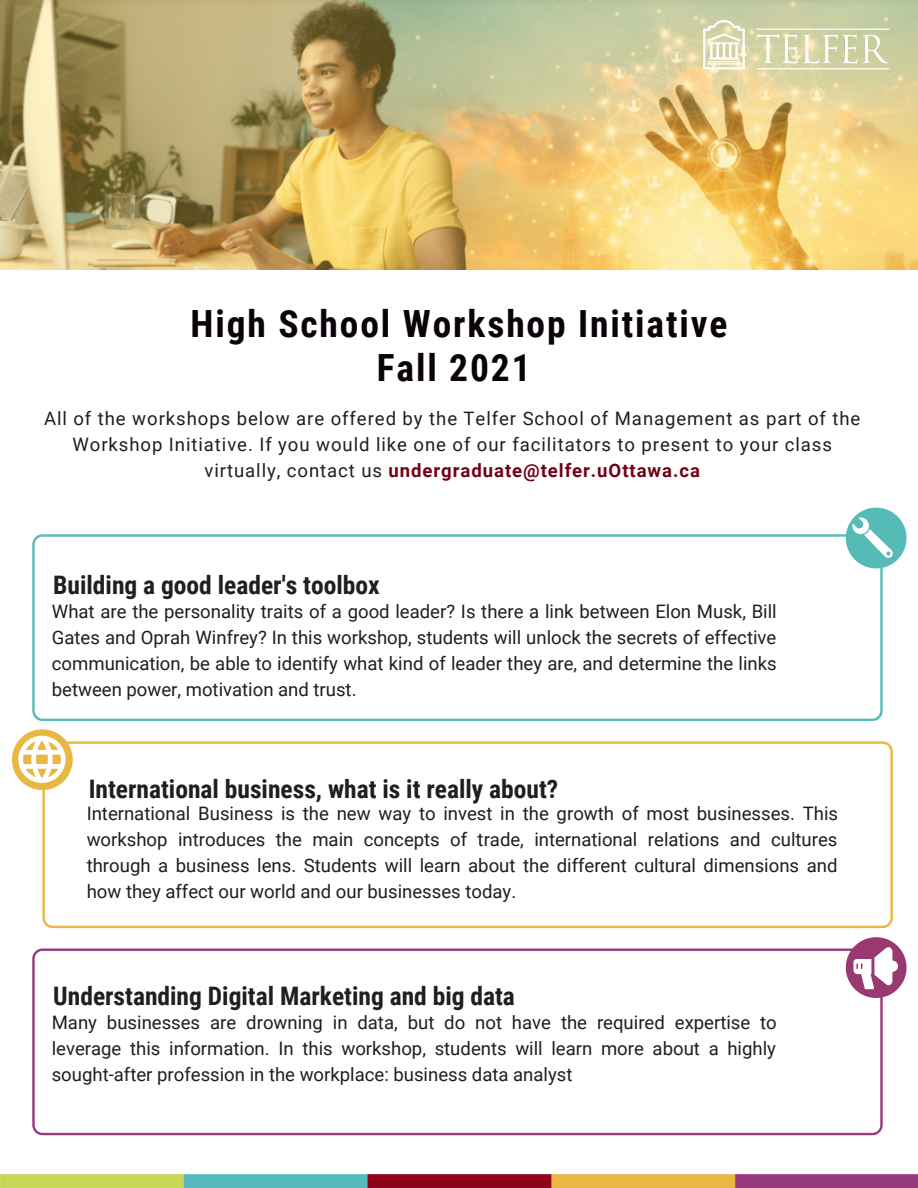
<style>
.page{position:relative;width:918px;height:1188px;background:#fff}
.page>*{position:absolute;margin:0;border:0;box-sizing:border-box;transform-origin:0 0}
.t1{font:700 37.5px/43.8px "Roboto Condensed";letter-spacing:.05em;color:#0b030a;text-align:center}
.t2{font:700 25.5px "Roboto Condensed";color:#1f1f1f}
.t3{font:18.6px/25.8px "Roboto";color:#1f1f1f;text-align:justify}
.t4{font:18.6px/25.8px "Roboto";letter-spacing:.05em;color:#1f1f1f;text-align:center}
.s1{font-weight:700;color:#720216}
</style>
<div class="page">
<img style="left:0;top:0;width:918px;height:270px">
<img style="left:0;top:1175px;width:918px;height:13px">
<img style="left:704px;top:21px;width:186px;height:48px">
<svg style="left:32px;top:949px;width:851px;height:186px"></svg>
<svg style="left:42px;top:741px;width:851px;height:187px"></svg>
<svg style="left:32px;top:534px;width:851px;height:187px"></svg>
<svg style="left:846px;top:508px;width:61px;height:60px"></svg>
<svg style="left:846px;top:937px;width:61px;height:61px"></svg>
<svg style="left:12px;top:729px;width:61px;height:61px"></svg>
<p class="t1" style="left:191px;top:302px;width:538px">High School Workshop Initiative<br>Fall 2021</p>
<p class="t4" style="left:44px;top:406px;width:818px">All of the workshops below are offered by the Telfer School of Management as part of the<br>Workshop Initiative. If you would like one of our facilitators to present to your class virtually, contact us <span class="s1">undergraduate@telfer.uOttawa.ca</span></p>
<p class="t2" style="left:53px;top:571px;width:328px">Building a good leader's toolbox</p>
<p class="t3" style="left:52px;top:599px;width:726px">What are the personality traits of a good leader? Is there a link between Elon Musk, Bill Gates and Oprah Winfrey? In this workshop, students will unlock the secrets of effective communication, be able to identify what kind of leader they are, and determine the links between power, motivation and trust.</p>
<p class="t2" style="left:89px;top:774px;width:471px">International business, what is it really about?</p>
<p class="t3" style="left:87px;top:801px;width:753px">International Business is the new way to invest in the growth of most businesses. This workshop introduces the main concepts of trade, international relations and cultures through a business lens. Students will learn about the different cultural dimensions and how they affect our world and our businesses today.</p>
<p class="t2" style="left:53px;top:982px;width:463px">Understanding Digital Marketing and big data</p>
<p class="t3" style="left:52px;top:1010px;width:727px">Many businesses are drowning in data, but do not have the required expertise to leverage this information. In this workshop, students will learn more about a highly sought-after profession in the workplace: business data analyst</p>
</div>
